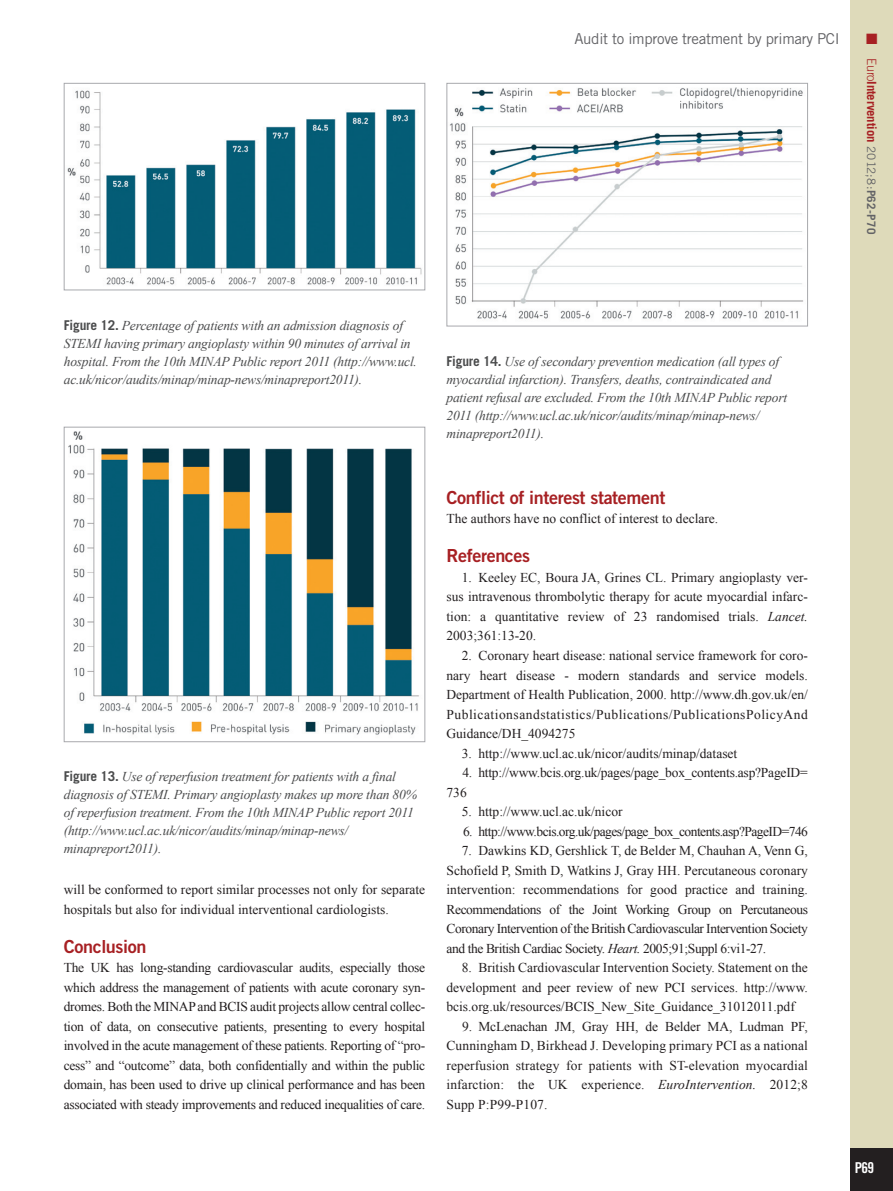
<style>
.page{position:relative;width:893px;height:1191px;background:#fff}
.page>*{position:absolute;margin:0;border:0;box-sizing:border-box;transform-origin:0 0}
.intertitre1{font:18px "Trade Gothic LT Std Bd 2";letter-spacing:-.02em;color:#a72023}
.t1{font:15px "Trade Gothic LT Std";letter-spacing:-.02em;color:#636366}
.t2{font:15px "Trade Gothic LT Std Bd Cn 20";color:#fff}
.t3{font:15px "Zapf Dingbats ITC";color:#a72023}
.references{font:13.5px/19.5px "Times New Roman";color:#231f20;text-align:justify}
.figure_legende{font:italic 13.5px/18px "Times New Roman";letter-spacing:-.015em;color:#4b4c4d}
.text_1er_paragraph{font:13.5px/19.5px "Times New Roman";letter-spacing:-.02em;color:#231f20;text-align:justify}
.text_paragraph{font:13.5px/19.5px "Times New Roman";color:#231f20}
.references-2{font:13.5px "Times New Roman";letter-spacing:-.04em;color:#231f20}
.text_1er_paragraph-2{font:13.5px "Times New Roman";color:#231f20}
.t4{font:700 12.75px "Trade Gothic LT Std";letter-spacing:-.01em;color:#a72023}
.s1{font-weight:300}
.s2{font-weight:400;font-size:11.7px;color:#636366}
.s3{font-size:11.7px;color:#636366}
.s4{font-family:"Trade Gothic LT Std";font-weight:700;font-style:normal}
.s5{font-style:italic}
</style>
<div class="page">
<div style="left:850px;top:0;width:43px;height:1191px;background:#dedaba"></div>
<div style="left:850px;top:1148px;width:43px;height:43px;background:#231f20"></div>
<img style="left:68px;top:431px;width:351px;height:304px">
<div style="left:64px;top:427px;width:361px;height:315px;border:1px solid #a8a9ad"></div>
<img style="left:450px;top:87px;width:353px;height:232px">
<div style="left:446px;top:83px;width:362px;height:243px;border:1px solid #a8a9ad"></div>
<img style="left:67px;top:90px;width:355px;height:195px">
<div style="left:64px;top:83px;width:361px;height:207px;border:1px solid #a8a9ad"></div>
<p class="t1" style="left:574px;top:30px;width:267px">Audit to improve treatment by primary PCI</p>
<p class="t3" style="left:866px;top:32px;width:13px">■</p>
<p class="t4" style="left:879px;top:58px;width:177px;rotate:90deg"><span class="s1">Euro</span>Intervention <span class="s2">2012;8:</span><span class="s3">P62-P70</span></p>
<p class="figure_legende" style="left:64px;top:316px;width:355px"><span class="s4">Figure 12.</span> Percentage of patients with an admission diagnosis of STEMI having primary angioplasty within 90 minutes of arrival in hospital. From the 10th MINAP Public report 2011 (http://www.ucl. ac.uk/nicor/audits/minap/minap-news/minapreport2011).</p>
<p class="figure_legende" style="left:446px;top:352px;width:342px"><span class="s4">Figure 14.</span> Use of secondary prevention medication (all types of myocardial infarction). Transfers, deaths, contraindicated and patient refusal are excluded. From the 10th MINAP Public report 2011 (http://www.ucl.ac.uk/nicor/audits/minap/minap-news/ minapreport2011).</p>
<p class="figure_legende" style="left:64px;top:767px;width:355px"><span class="s4">Figure 13.</span> Use of reperfusion treatment for patients with a final diagnosis of STEMI. Primary angioplasty makes up more than 80% of reperfusion treatment. From the 10th MINAP Public report 2011 (http://www.ucl.ac.uk/nicor/audits/minap/minap-news/ minapreport2011).</p>
<p class="text_paragraph" style="left:64px;top:879px;width:363px">will be conformed to report similar processes not only for separate hospitals but also for individual interventional cardiologists.</p>
<p class="intertitre1" style="left:64px;top:935px;width:84px">Conclusion</p>
<p class="text_1er_paragraph" style="left:64px;top:957px;width:363px">The UK has long-standing cardiovascular audits, especially those which address the management of patients with acute coronary syn&shy;dromes. Both the MINAP and BCIS audit projects allow central collec&shy;tion of data, on consecutive patients, presenting to every hospital involved in the acute management of these patients. Reporting of “pro&shy;cess” and “outcome” data, both confidentially and within the public domain, has been used to drive up clinical performance and has been associated with steady improvements and reduced inequalities of care.</p>
<p class="intertitre1" style="left:446px;top:486px;width:220px">Conflict of interest statement</p>
<p class="text_1er_paragraph-2" style="left:446px;top:510px;width:273px">The authors have no conflict of interest to declare.</p>
<p class="intertitre1" style="left:446px;top:545px;width:85px">References</p>
<p class="references" style="left:446px;top:567px;width:363px;text-indent:15px">1. Keeley EC, Boura JA, Grines CL. Primary angioplasty ver&shy;sus intravenous thrombolytic therapy for acute myocardial infarc&shy;tion: a quantitative review of 23 randomised trials. <span class="s5">Lancet.<br></span>2003;361:13-20.</p>
<p class="references" style="left:446px;top:645px;width:363px;text-indent:15px">2. Coronary heart disease: national service framework for coro&shy;nary heart disease - modern standards and service models.<br>Department of Health Publication, 2000. http://www.dh.gov.uk/en/ Publicationsandstatistics/Publications/PublicationsPolicyAnd Guidance/DH_4094275</p>
<p class="references" style="left:462px;top:743px;width:277px">3. http://www.ucl.ac.uk/nicor/audits/minap/dataset</p>
<p class="references" style="left:446px;top:762px;width:363px;text-indent:16px">4. http://www.bcis.org.uk/pages/page_box_contents.asp?PageID=<br>736</p>
<p class="references" style="left:462px;top:801px;width:162px">5. http://www.ucl.ac.uk/nicor</p>
<p class="references-2" style="left:463px;top:822px;width:346px">6. http://www.bcis.org.uk/pages/page_box_contents.asp?PageID=746</p>
<p class="references" style="left:446px;top:840px;width:363px;text-indent:15px">7. Dawkins KD, Gershlick T, de Belder M, Chauhan A, Venn G, Schofield P, Smith D, Watkins J, Gray HH. Percutaneous coronary intervention: recommendations for good practice and training.<br>Recommendations of the Joint Working Group on Percutaneous Coronary Intervention of the British Cardiovascular Intervention Society and the British Cardiac Society. <span class="s5">Heart.</span> 2005;91;Suppl 6:vi1-27.</p>
<p class="references" style="left:446px;top:957px;width:363px;text-indent:15px">8. British Cardiovascular Intervention Society. Statement on the development and peer review of new PCI services. http://www. bcis.org.uk/resources/BCIS_New_Site_Guidance_31012011.pdf</p>
<p class="references" style="left:446px;top:1016px;width:363px;text-indent:16px">9. McLenachan JM, Gray HH, de Belder MA, Ludman PF, Cunningham D, Birkhead J. Developing primary PCI as a national reperfusion strategy for patients with ST-elevation myocardial infarction: the UK experience. <span class="s5">EuroIntervention.</span> 2012;8<br>Supp P:P99-P107.</p>
<p class="t2" style="left:855px;top:1158px;width:21px">P69</p>
</div>
